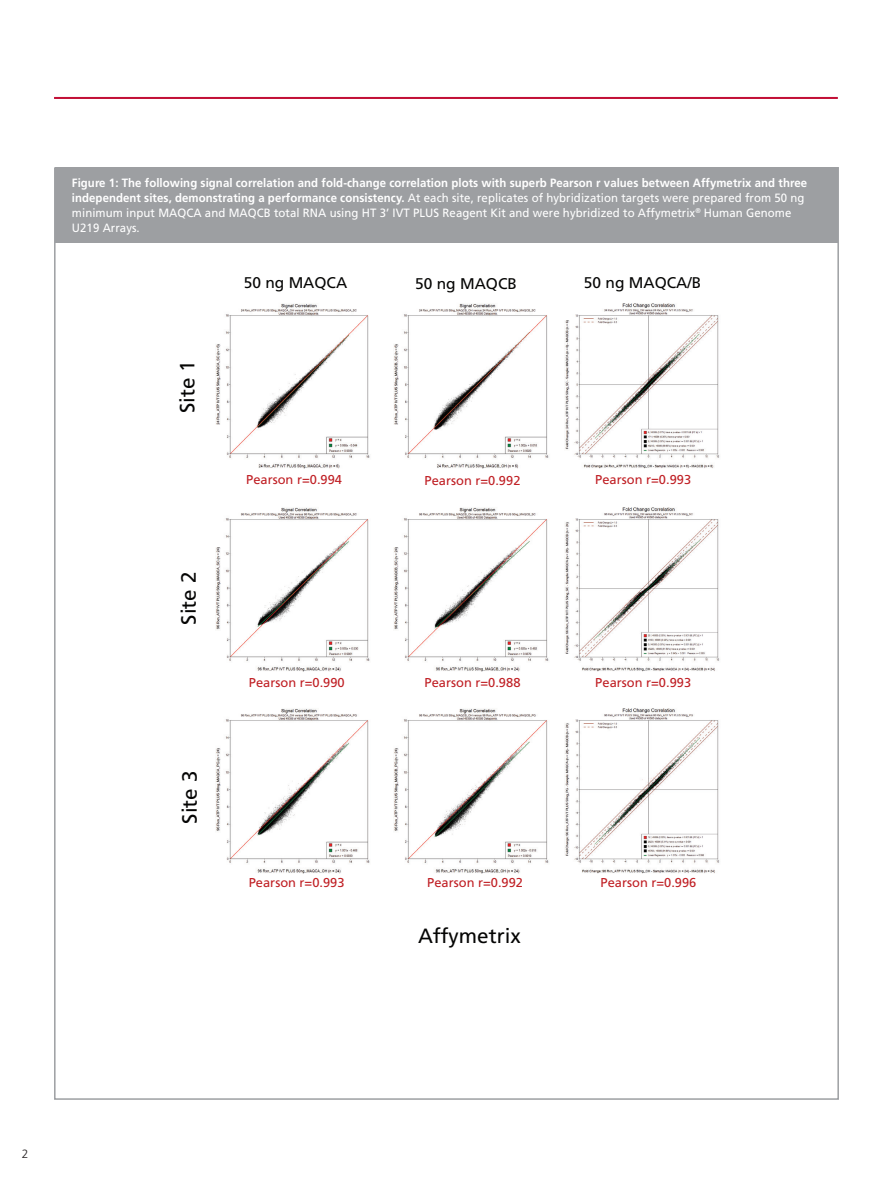
<style>
.page{position:relative;width:893px;height:1188px;background:#fff}
.page>*{position:absolute;margin:0;border:0;box-sizing:border-box;transform-origin:0 0}
.t1{font:20.55px "Frutiger LT Std";color:#050504}
.t2{font:15.45px "Frutiger LT Std";color:#050504}
.t3{font:12.9px "Frutiger LT Std";letter-spacing:.005em;color:#c02025}
.t4{font:12px/15px "Frutiger LT Std";letter-spacing:.005em;color:#fff;scale:.95 1}
.t5{font:300 12px "Frutiger LT Std";color:#231f20}
.s1{font-weight:700}
</style>
<div class="page">
<hr style="left:54px;top:97px;width:783px;height:2px;background:#c21037">
<div style="left:56px;top:167px;width:781px;height:76px;background:#9d9fa2"></div>
<img style="left:216px;top:303px;width:154px;height:165px">
<img style="left:394px;top:304px;width:155px;height:164px">
<img style="left:565px;top:303px;width:155px;height:165px">
<img style="left:216px;top:507px;width:154px;height:165px">
<img style="left:394px;top:507px;width:155px;height:165px">
<img style="left:565px;top:507px;width:155px;height:165px">
<img style="left:216px;top:709px;width:154px;height:164px">
<img style="left:394px;top:709px;width:155px;height:164px">
<img style="left:565px;top:708px;width:155px;height:165px">
<p class="t4" style="left:72px;top:175px;width:775px"><span class="s1">Figure 1: The following signal correlation and fold-change correlation plots with superb Pearson r values between Affymetrix and three independent sites, demonstrating a performance consistency.</span> At each site, replicates of hybridization targets were prepared from 50 ng minimum input MAQCA and MAQCB total RNA using HT 3’ IVT PLUS Reagent Kit and were hybridized to Affymetrix<sup>®</sup> Human Genome U219 Arrays.</p>
<h1 class="t1" style="left:175px;top:413px;width:54px;rotate:-90deg">Site 1</h1>
<h1 class="t1" style="left:176px;top:625px;width:54px;rotate:-90deg">Site 2</h1>
<h1 class="t1" style="left:177px;top:824px;width:54px;rotate:-90deg">Site 3</h1>
<p class="t2" style="left:244px;top:273px;width:105px">50 ng MAQCA</p>
<p class="t3" style="left:246px;top:472px;width:97px">Pearson r=0.994</p>
<p class="t3" style="left:249px;top:675px;width:97px">Pearson r=0.990</p>
<p class="t3" style="left:248px;top:875px;width:97px">Pearson r=0.993</p>
<p class="t2" style="left:415px;top:275px;width:103px">50 ng MAQCB</p>
<p class="t2" style="left:583px;top:273px;width:119px">50 ng MAQCA/B</p>
<p class="t3" style="left:424px;top:473px;width:97px">Pearson r=0.992</p>
<p class="t3" style="left:595px;top:472px;width:97px">Pearson r=0.993</p>
<p class="t3" style="left:424px;top:675px;width:97px">Pearson r=0.988</p>
<p class="t3" style="left:595px;top:675px;width:97px">Pearson r=0.993</p>
<p class="t3" style="left:427px;top:875px;width:97px">Pearson r=0.992</p>
<p class="t3" style="left:600px;top:875px;width:97px">Pearson r=0.996</p>
<h1 class="t1" style="left:418px;top:923px;width:104px">Affymetrix</h1>
<p class="t5" style="left:22px;top:1147px;width:8px">2</p>
</div>
